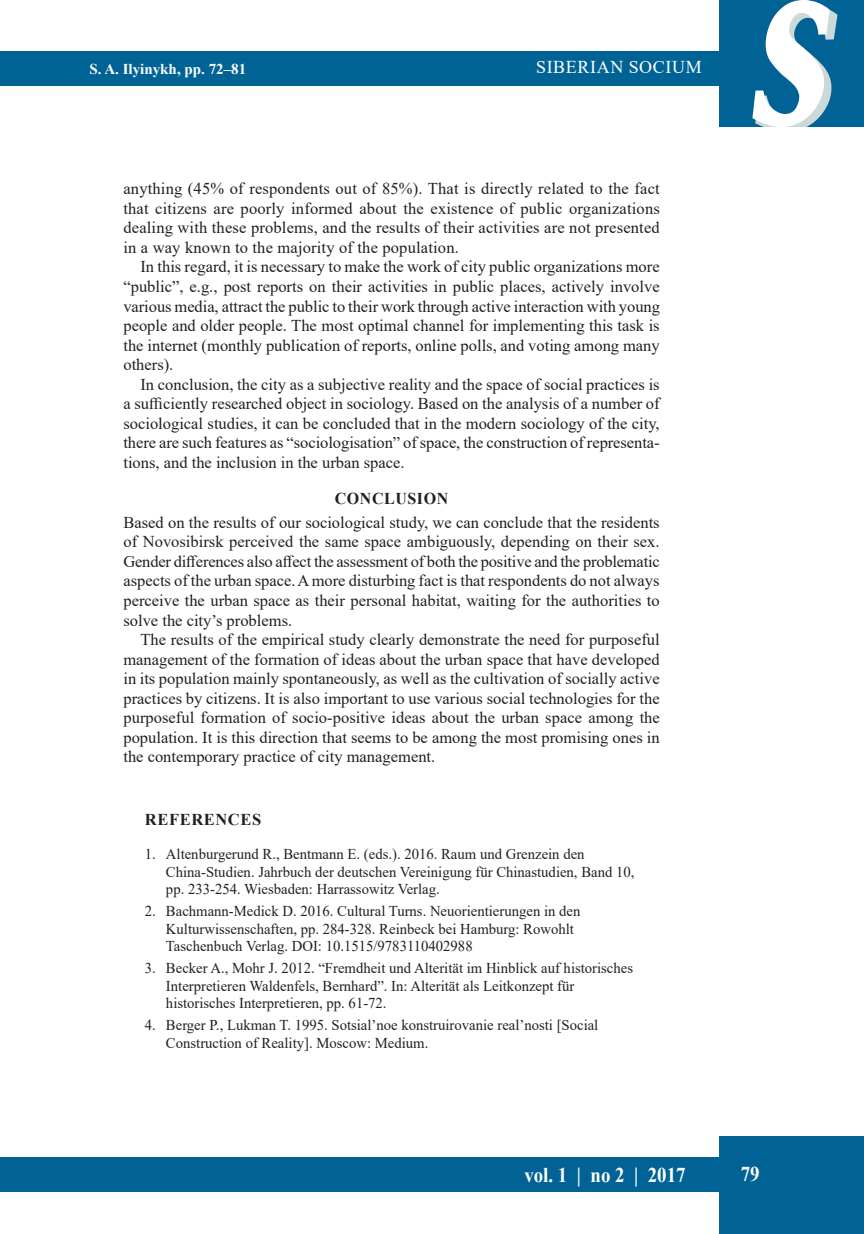
<style>
.page{position:relative;width:864px;height:1234px;background:#fff}
.page>*{position:absolute;margin:0;border:0;box-sizing:border-box;transform-origin:0 0}
.t1{font:italic 700 165px "Quant Antiqua";color:#fff;scale:.75 1}
.t2{font:700 21px "Times New Roman";color:#fff;scale:.9 1}
.t3{font:18px "Times New Roman";letter-spacing:.035em;color:#fff}
.t4{font:16.5px/19.5px "Times New Roman";color:#231f20;text-align:justify}
.t5{font:700 16.5px "Times New Roman";letter-spacing:.035em;color:#231f20}
.t6{font:15px/17.5px "Times New Roman";color:#231f20}
.t7{font:700 15px "Times New Roman";color:#fff}
</style>
<div class="page">
<div style="left:0;top:51px;width:721px;height:34px;background:#006396"></div>
<div style="left:719px;top:0;width:144px;height:128px;background:#006295"></div>
<div style="left:0;top:1157px;width:721px;height:34px;background:#006295"></div>
<div style="left:719px;top:1135px;width:144px;height:98px;background:#006295"></div>
<svg style="left:750px;top:0;width:89px;height:128px"></svg>
<p class="t7" style="left:89px;top:58px;width:158px">S. A. Ilyinykh, pp. 72–81</p>
<p class="t3" style="left:536px;top:55px;width:167px">SIBERIAN SOCIUM</p>
<p class="t4" style="left:123px;top:178px;width:537px">anything (45% of respondents out of 85%). That is directly related to the fact that citizens are poorly informed about the existence of public organizations dealing with these problems, and the results of their activities are not presented in a way known to the majority of the population.</p>
<p class="t4" style="left:123px;top:256px;width:538px;text-indent:17px">In this regard, it is necessary to make the work of city public organizations more “public”, e.g., post reports on their activities in public places, actively involve various media, attract the public to their work through active interaction with young people and older people. The most optimal channel for implementing this task is the internet (monthly publication of reports, online polls, and voting among many others).</p>
<p class="t4" style="left:123px;top:374px;width:537px;text-indent:17px">In conclusion, the city as a subjective reality and the space of social practices is a sufficiently researched object in sociology. Based on the analysis of a number of sociological studies, it can be concluded that in the modern sociology of the city, there are such features as “sociologisation” of space, the construction of representa&shy;tions, and the inclusion in the urban space.</p>
<p class="t5" style="left:334px;top:486px;width:115px">CONCLUSION</p>
<p class="t4" style="left:123px;top:512px;width:537px">Based on the results of our sociological study, we can conclude that the residents of Novosibirsk perceived the same space ambiguously, depending on their sex.<br>Gender differences also affect the assessment of both the positive and the problematic aspects of the urban space. A more disturbing fact is that respondents do not always perceive the urban space as their personal habitat, waiting for the authorities to solve the city’s problems.</p>
<p class="t4" style="left:123px;top:629px;width:537px;text-indent:17px">The results of the empirical study clearly demonstrate the need for purposeful management of the formation of ideas about the urban space that have developed in its population mainly spontaneously, as well as the cultivation of socially active practices by citizens. It is also important to use various social technologies for the purposeful formation of socio-positive ideas about the urban space among the population. It is this direction that seems to be among the most promising ones in the contemporary practice of city management.</p>
<p class="t5" style="left:145px;top:807px;width:118px">REFERENCES</p>
<p class="t6" style="left:166px;top:844px;width:470px;text-indent:-21px">1. Altenburgerund R., Bentmann E. (eds.). 2016. Raum und Grenzein den<br>China-Studien. Jahrbuch der deutschen Vereinigung für Chinastudien, Band 10, pp. 233-254. Wiesbaden: Harrassowitz Verlag.</p>
<p class="t6" style="left:166px;top:901px;width:416px;text-indent:-21px">2. Bachmann-Medick D. 2016. Cultural Turns. Neuorientierungen in den<br>Kulturwissenschaften, pp. 284-328. Reinbeck bei Hamburg: Rowohlt<br>Taschenbuch Verlag. DOI: 10.1515/9783110402988</p>
<p class="t6" style="left:166px;top:958px;width:468px;text-indent:-21px">3. Becker A., Mohr J. 2012. “Fremdheit und Alterität im Hinblick auf historisches<br>Interpretieren Waldenfels, Bernhard”. In: Alterität als Leitkonzept für historisches Interpretieren, pp. 61-72.</p>
<p class="t6" style="left:166px;top:1015px;width:433px;text-indent:-21px">4. Berger P., Lukman T. 1995. Sotsial’noe konstruirovanie real’nosti [Social<br>Construction of Reality]. Moscow: Medium.</p>
<h1 class="t1" style="left:749px;top:-35px;width:113px">S</h1>
<p class="t2" style="left:524px;top:1159px;width:181px">vol. 1 | no 2 | 2017</p>
<p class="t2" style="left:740px;top:1158px;width:23px">79</p>
</div>
